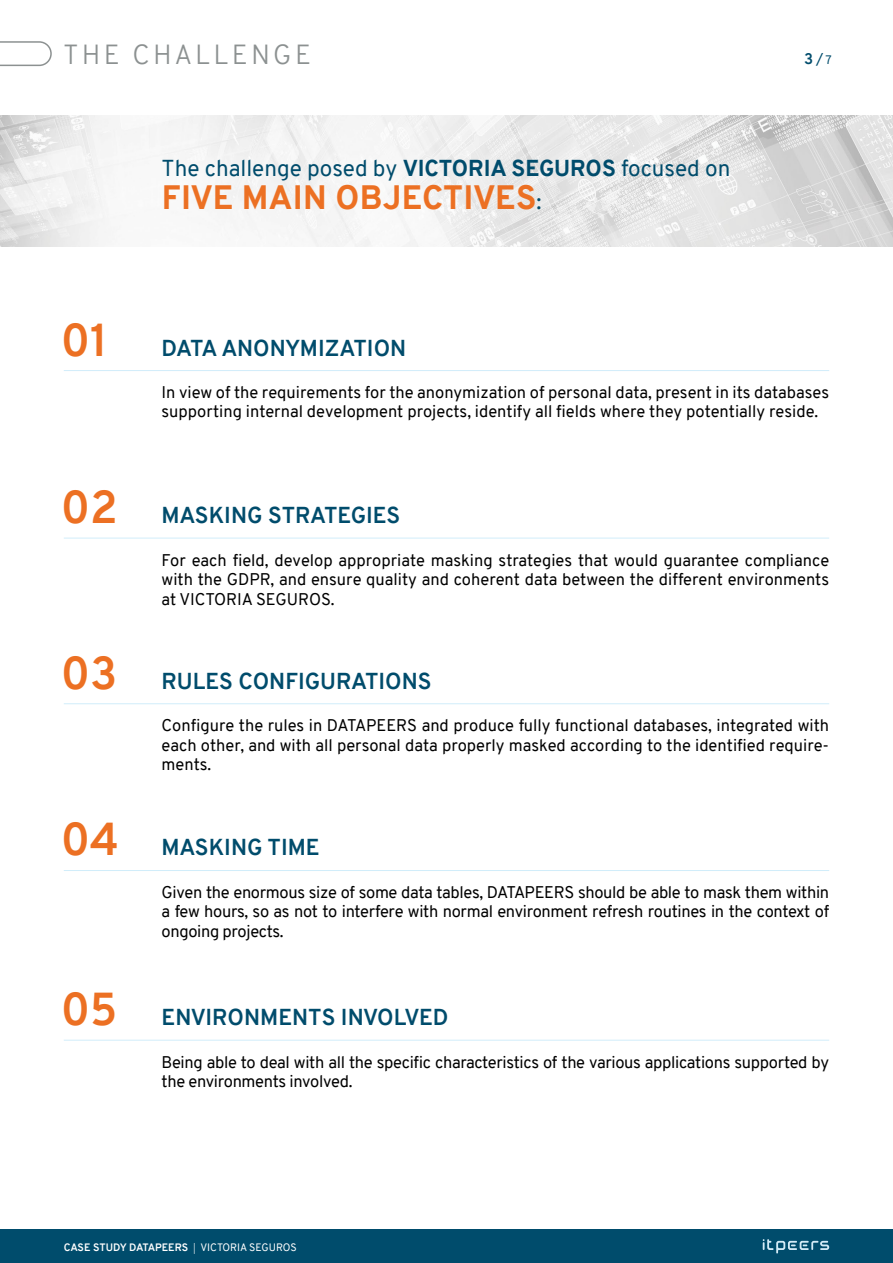
<style>
.page{position:relative;width:893px;height:1263px;background:#fff}
.page>*{position:absolute;margin:0;border:0;box-sizing:border-box;transform-origin:0 0}
.t1{font:800 33px "Overpass";color:#ec7023}
.t2{font:300 27px "Overpass";letter-spacing:.12em;color:#8c9191}
.t3{font:700 22.5px "Overpass";color:#004c6c}
.t4{font:22.5px "Overpass";color:#004c6c}
.t5{font:16.5px/19.5px "Overpass";color:#000;text-align:justify}
.t6{font:16.5px/19.5px "Overpass";letter-spacing:-.02em;color:#000}
.t7{font:700 15px "Overpass";color:#004c6c}
.t8{font:700 10.5px "Overpass";letter-spacing:-.005em;color:#fff}
.s1{font-weight:400}
.s2{font-weight:400;font-size:12px}
.s3{font-weight:800}
.s4{font-weight:400;font-size:22.5px;color:#004c6c}
.s5{font-size:45px;color:#ec7023}
.s6{font-weight:300;font-size:7.5px}
</style>
<div class="page">
<img style="left:0;top:116px;width:893px;height:131px">
<div style="left:0;top:1230px;width:893px;height:33px;background:#004c6c"></div>
<svg style="left:763px;top:1239px;width:66px;height:15px"></svg>
<svg style="left:0;top:41px;width:52px;height:26px"></svg>
<hr style="left:64px;top:370px;width:765px;height:1px;background:#d1edfa">
<hr style="left:64px;top:703px;width:765px;height:1px;background:#d1edfa">
<hr style="left:64px;top:538px;width:765px;height:1px;background:#d1edfa">
<hr style="left:64px;top:870px;width:765px;height:1px;background:#d1edfa">
<hr style="left:64px;top:1040px;width:765px;height:1px;background:#d1edfa">
<h2 class="t2" style="left:63px;top:35px;width:250px">THE CHALLENGE</h2>
<p class="t7" style="left:804px;top:48px;width:29px">3<span class="s1">/</span><span class="s2">7</span></p>
<h3 class="t4" style="left:162px;top:152px;width:570px">The challenge posed by <span class="s3">VICTORIA SEGUROS</span> focused on</h3>
<h1 class="t1" style="left:162px;top:174px;width:381px">FIVE MAIN OBJECTIVES<span class="s4">:</span></h1>
<h3 class="t3" style="left:61px;top:332px;width:347px"><span class="s5">01</span> DATA ANONYMIZATION</h3>
<p class="t5" style="left:162px;top:383px;width:669px">In view of the requirements for the anonymization of personal data, present in its databases supporting internal development projects, identify all fields where they potentially reside.</p>
<h3 class="t3" style="left:61px;top:499px;width:341px"><span class="s5">02</span> MASKING STRATEGIES</h3>
<p class="t5" style="left:162px;top:550px;width:669px">For each field, develop appropriate masking strategies that would guarantee compliance with the GDPR, and ensure quality and coherent data between the different environments at VICTORIA SEGUROS.</p>
<h3 class="t3" style="left:61px;top:665px;width:372px"><span class="s5">03</span> RULES CONFIGURATIONS</h3>
<p class="t5" style="left:162px;top:716px;width:669px">Configure the rules in DATAPEERS and produce fully functional databases, integrated with each other, and with all personal data properly masked according to the identified require&shy;ments.</p>
<h3 class="t3" style="left:61px;top:831px;width:260px"><span class="s5">04</span> MASKING TIME</h3>
<p class="t5" style="left:162px;top:882px;width:669px">Given the enormous size of some data tables, DATAPEERS should be able to mask them within a few hours, so as not to interfere with normal environment refresh routines in the context of ongoing projects.</p>
<h3 class="t3" style="left:61px;top:1001px;width:389px"><span class="s5">05</span> ENVIRONMENTS INVOLVED</h3>
<p class="t6" style="left:162px;top:1052px;width:669px">Being able to deal with all the specific characteristics of the various applications supported by the environments involved.</p>
<p class="t8" style="left:64px;top:1239px;width:235px">CASE STUDY DATAPEERS <span class="s6">|</span> <span class="s1">VICTORIA SEGUROS</span></p>
</div>
